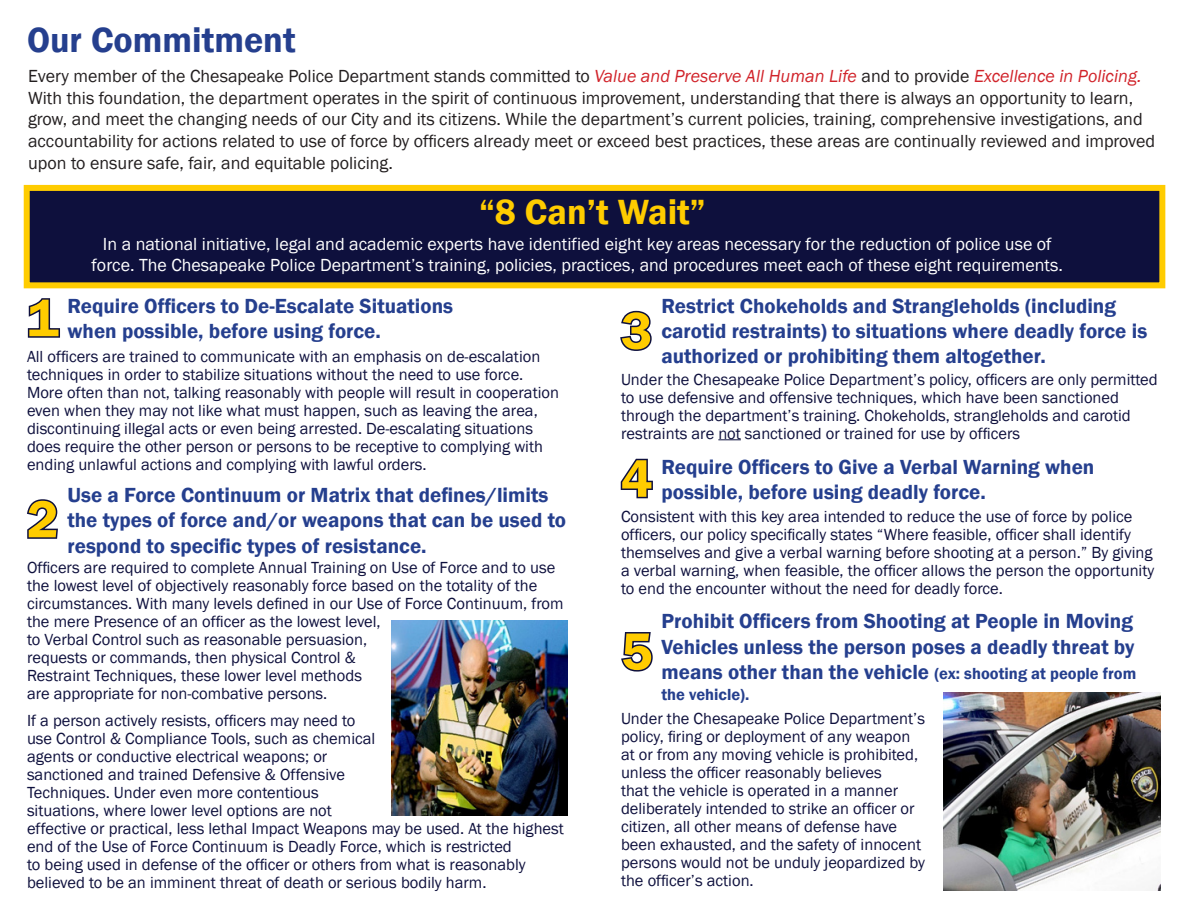
<style>
.page{position:relative;width:1188px;height:918px;background:#fff}
.page>*{position:absolute;margin:0;border:0;box-sizing:border-box;transform-origin:0 0}
.t1{font:600 54px "Franklin Gothic";color:#fc0}
.t2{font:600 36px "Franklin Gothic";color:#253f8e}
.t3{font:600 36px "Franklin Gothic";color:#fc0}
.t4{font:600 21px/25.2px "Franklin Gothic";color:#253f8e}
.t5{font:18px/21.6px "Franklin Gothic";color:#231f20}
.t6{font:18px/21.6px "Franklin Gothic";color:#fff;text-align:center}
.t7{font:16.5px/18px "Franklin Gothic";color:#0e103d}
.t8{font:600 16.5px "Franklin Gothic";color:#253f8e}
.s1{font-style:italic;color:#d1232a}
.s2{font-size:16.5px}
</style>
<div class="page">
<div style="left:24px;top:185px;width:1141px;height:103px;background:#0e103d;border:6px solid #fc0"></div>
<svg style="left:27px;top:298px;width:33px;height:40px"></svg>
<svg style="left:27px;top:499px;width:31px;height:40px"></svg>
<svg style="left:718px;top:439px;width:23px;height:1px"></svg>
<svg style="left:620px;top:310px;width:32px;height:41px"></svg>
<svg style="left:620px;top:458px;width:33px;height:41px"></svg>
<svg style="left:621px;top:632px;width:32px;height:40px"></svg>
<img style="left:943px;top:693px;width:218px;height:198px">
<img style="left:392px;top:621px;width:175px;height:194px">
<p class="t2" style="left:27px;top:18px;width:270px">Our Commitment</p>
<p class="t5" style="left:28px;top:66px;width:1129px">Every member of the Chesapeake Police Department stands committed to <span class="s1">Value and Preserve All Human Life</span> and to provide <span class="s1">Excellence in Policing.<br></span>With this foundation, the department operates in the spirit of continuous improvement, understanding that there is always an opportunity to learn, grow, and meet the changing needs of our City and its citizens. While the department’s current policies, training, comprehensive investigations, and accountability for actions related to use of force by officers already meet or exceed best practices, these areas are continually reviewed and improved upon to ensure safe, fair, and equitable policing.</p>
<p class="t3" style="left:479px;top:190px;width:228px">“8 Can’t Wait”</p>
<p class="t6" style="left:92px;top:233px;width:973px">In a national initiative, legal and academic experts have identified eight key areas necessary for the reduction of police use of force. The Chesapeake Police Department’s training, policies, practices, and procedures meet each of these eight requirements.</p>
<p class="t1" style="left:27px;top:285px;width:33px">1</p>
<p class="t4" style="left:68px;top:293px;width:387px">Require Officers to De-Escalate Situations</p>
<p class="t4" style="left:68px;top:319px;width:315px">when possible, before using force.</p>
<p class="t7" style="left:27px;top:348px;width:534px">All officers are trained to communicate with an emphasis on de-escalation techniques in order to stabilize situations without the need to use force.<br>More often than not, talking reasonably with people will result in cooperation even when they may not like what must happen, such as leaving the area, discontinuing illegal acts or even being arrested. De-escalating situations does require the other person or persons to be receptive to complying with ending unlawful actions and complying with lawful orders.</p>
<p class="t1" style="left:27px;top:486px;width:33px">2</p>
<p class="t4" style="left:68px;top:483px;width:500px">Use a Force Continuum or Matrix that defines/limits the types of force and/or weapons that can be used to</p>
<p class="t4" style="left:68px;top:533px;width:361px">respond to specific types of resistance.</p>
<p class="t7" style="left:27px;top:559px;width:538px">Officers are required to complete Annual Training on Use of Force and to use the lowest level of objectively reasonably force based on the totality of the circumstances. With many levels defined in our Use of Force Continuum, from the mere Presence of an officer as the lowest level,<br>to Verbal Control such as reasonable persuasion,<br>requests or commands, then physical Control &amp;<br>Restraint Techniques, these lower level methods<br>are appropriate for non-combative persons.</p>
<p class="t7" style="left:27px;top:712px;width:538px">If a person actively resists, officers may need to<br>use Control &amp; Compliance Tools, such as chemical<br>agents or conductive electrical weapons; or<br>sanctioned and trained Defensive &amp; Offensive<br>Techniques. Under even more contentious<br>situations, where lower level options are not<br>effective or practical, less lethal Impact Weapons may be used. At the highest end of the Use of Force Continuum is Deadly Force, which is restricted<br>to being used in defense of the officer or others from what is reasonably believed to be an imminent threat of death or serious bodily harm.</p>
<p class="t1" style="left:621px;top:298px;width:33px">3</p>
<p class="t4" style="left:662px;top:293px;width:487px">Restrict Chokeholds and Strangleholds (including carotid restraints) to situations where deadly force is</p>
<p class="t4" style="left:662px;top:344px;width:386px">authorized or prohibiting them altogether.</p>
<p class="t7" style="left:621px;top:370px;width:538px">Under the Chesapeake Police Department’s policy, officers are only permitted to use defensive and offensive techniques, which have been sanctioned through the department’s training. Chokeholds, strangleholds and carotid restraints are not sanctioned or trained for use by officers</p>
<p class="t1" style="left:621px;top:446px;width:33px">4</p>
<p class="t4" style="left:662px;top:454px;width:435px">Require Officers to Give a Verbal Warning when</p>
<p class="t4" style="left:662px;top:480px;width:326px">possible, before using deadly force.</p>
<p class="t7" style="left:621px;top:508px;width:535px">Consistent with this key area intended to reduce the use of force by police officers, our policy specifically states “Where feasible, officer shall identify themselves and give a verbal warning before shooting at a person.” By giving a verbal warning, when feasible, the officer allows the person the opportunity to end the encounter without the need for deadly force.</p>
<p class="t1" style="left:621px;top:618px;width:33px">5</p>
<p class="t4" style="left:662px;top:609px;width:476px">Prohibit Officers from Shooting at People in Moving<br>Vehicles unless the person poses a deadly threat by means other than the vehicle <span class="s2">(ex: shooting at people from</span></p>
<p class="t8" style="left:662px;top:684px;width:89px">the vehicle).</p>
<p class="t7" style="left:621px;top:710px;width:306px">Under the Chesapeake Police Department’s policy, firing or deployment of any weapon at or from any moving vehicle is prohibited, unless the officer reasonably believes<br>that the vehicle is operated in a manner deliberately intended to strike an officer or citizen, all other means of defense have been exhausted, and the safety of innocent persons would not be unduly jeopardized by the officer’s action.</p>
</div>
